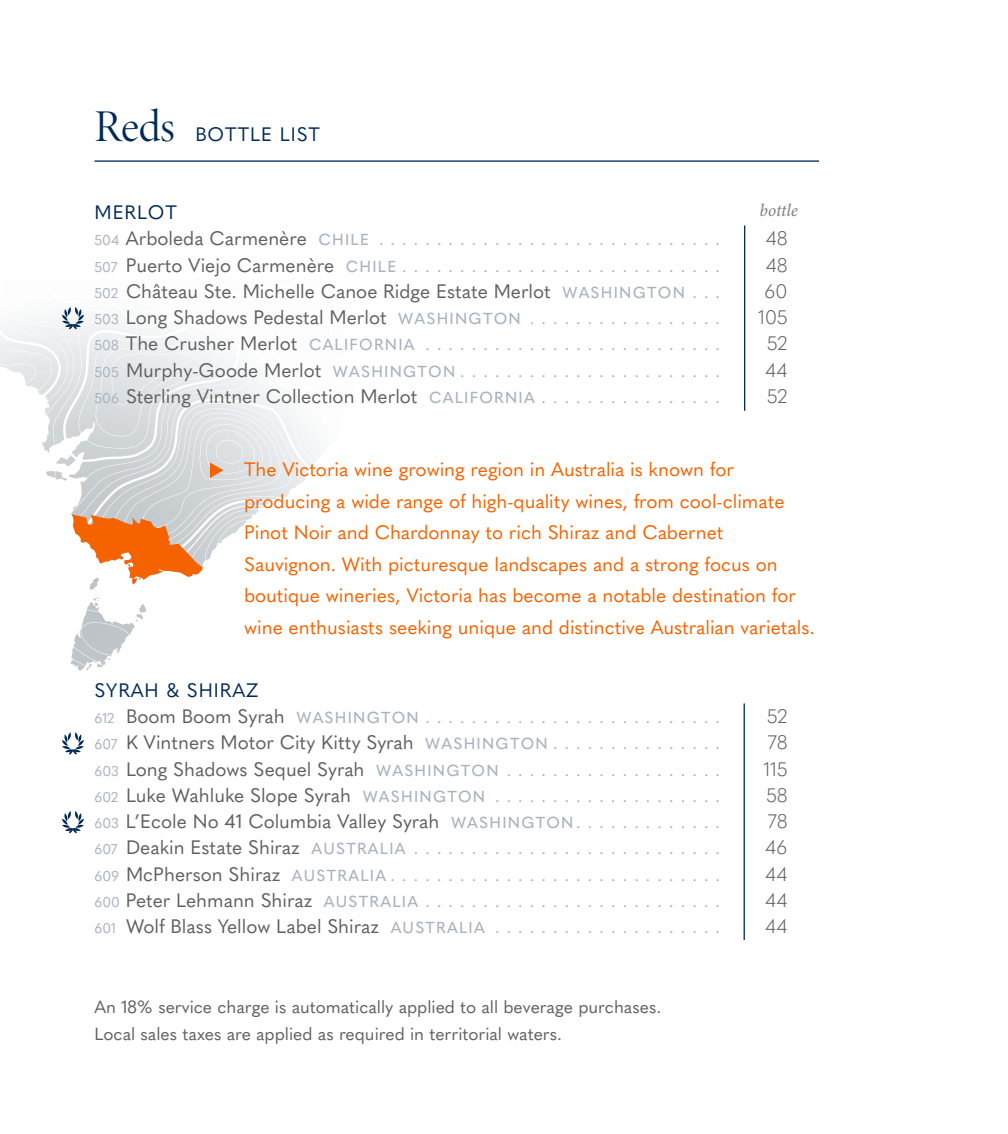
<style>
.page{position:relative;width:1008px;height:1134px;background:#fff}
.page>*{position:absolute;margin:0;border:0;box-sizing:border-box;transform-origin:0 0}
.t1{font:45.5px "Minion 3 Display";color:#002b58}
.t2{font:19.25px/31.5px "Quasimoda";color:#f56300}
.t3{font:19.25px "Quasimoda";color:#606060}
.t4{font:300 19.25px "Quasimoda";letter-spacing:.015em;color:#606060}
.t5{font:19.25px "Quasimoda";letter-spacing:.05em;color:#002b58}
.t6{font:17.5px/26.2px "Quasimoda";color:#606060}
.t7{font:italic 17.5px "Minion 3";letter-spacing:-.005em;color:#7d7e81}
.t8{font:500 15.75px "Quasimoda";letter-spacing:.08em;color:#a7b3c0}
.s1{font-weight:400;font-size:14px}
.s2{font-weight:400;font-size:19.25px;color:#606060}
.s3{font-size:14px;color:#a7b3c0}
.s4{font-weight:500;font-size:15.75px;color:#a7b3c0}
</style>
<div class="page">
<svg style="left:62px;top:811px;width:22px;height:22px"></svg>
<svg style="left:0;top:307px;width:322px;height:448px"></svg>
<hr style="left:94px;top:160px;width:725px;height:2px;background:#002b58">
<hr style="left:744px;top:225px;width:1px;height:186px;background:#002b58">
<hr style="left:744px;top:703px;width:1px;height:237px;background:#002b58">
<p class="t1" style="left:94px;top:96px;width:82px">Reds</p>
<p class="t5" style="left:196px;top:119px;width:126px">BOTTLE LIST</p>
<p class="t7" style="left:760px;top:198px;width:40px">bottle</p>
<p class="t5" style="left:94px;top:198px;width:84px">MERLOT</p>
<p class="t8" style="left:94px;top:228px;width:627px"><span class="s1">504</span> <span class="s2">Arboleda Carmenère</span> CHILE . . . . . . . . . . . . . . . . . . . . . . . . . . . . . .</p>
<p class="t4" style="left:766px;top:224px;width:23px">48</p>
<p class="t8" style="left:94px;top:254px;width:627px"><span class="s1">507</span> <span class="s2">Puerto Viejo Carmenère</span> CHILE . . . . . . . . . . . . . . . . . . . . . . . . . . . .</p>
<p class="t4" style="left:766px;top:250px;width:23px">48</p>
<p class="t3" style="left:94px;top:276px;width:627px"><span class="s3">502</span> Château Ste. Michelle Canoe Ridge Estate Merlot <span class="s4">WASHINGTON . . .</span></p>
<p class="t4" style="left:765px;top:276px;width:24px">60</p>
<p class="t8" style="left:94px;top:306px;width:627px"><span class="s1">503</span> <span class="s2">Long Shadows Pedestal Merlot</span> WASHINGTON . . . . . . . . . . . . . . . . .</p>
<p class="t4" style="left:758px;top:303px;width:31px">105</p>
<p class="t8" style="left:94px;top:333px;width:627px"><span class="s1">508</span> <span class="s2">The Crusher Merlot</span> CALIFORNIA . . . . . . . . . . . . . . . . . . . . . . . . . .</p>
<p class="t4" style="left:767px;top:329px;width:22px">52</p>
<p class="t8" style="left:94px;top:359px;width:627px"><span class="s1">505</span> <span class="s2">Murphy-Goode Merlot</span> WASHINGTON . . . . . . . . . . . . . . . . . . . . . . .</p>
<p class="t4" style="left:765px;top:355px;width:24px">44</p>
<p class="t3" style="left:94px;top:381px;width:627px"><span class="s3">506</span> Sterling Vintner Collection Merlot <span class="s4">CALIFORNIA . . . . . . . . . . . . . . . .</span></p>
<p class="t4" style="left:767px;top:381px;width:22px">52</p>
<p class="t2" style="left:244px;top:453px;width:572px">The Victoria wine growing region in Australia is known for producing a wide range of high-quality wines, from cool-climate Pinot Noir and Chardonnay to rich Shiraz and Cabernet Sauvignon. With picturesque landscapes and a strong focus on boutique wineries, Victoria has become a notable destination for wine enthusiasts seeking unique and distinctive Australian varietals.</p>
<p class="t5" style="left:94px;top:675px;width:165px">SYRAH &amp; SHIRAZ</p>
<p class="t8" style="left:94px;top:706px;width:627px"><span class="s1">612</span> <span class="s2">Boom Boom Syrah</span> WASHINGTON . . . . . . . . . . . . . . . . . . . . . . . . . .</p>
<p class="t4" style="left:767px;top:702px;width:22px">52</p>
<p class="t3" style="left:94px;top:728px;width:627px"><span class="s3">607</span> K Vintners Motor City Kitty Syrah <span class="s4">WASHINGTON . . . . . . . . . . . . . . .</span></p>
<p class="t4" style="left:768px;top:728px;width:21px">78</p>
<p class="t8" style="left:94px;top:758px;width:627px"><span class="s1">603</span> <span class="s2">Long Shadows Sequel Syrah</span> WASHINGTON . . . . . . . . . . . . . . . . . . .</p>
<p class="t4" style="left:763px;top:754px;width:26px">115</p>
<p class="t8" style="left:94px;top:784px;width:627px"><span class="s1">602</span> <span class="s2">Luke Wahluke Slope Syrah</span> WASHINGTON . . . . . . . . . . . . . . . . . . . .</p>
<p class="t4" style="left:767px;top:780px;width:22px">58</p>
<p class="t3" style="left:94px;top:807px;width:627px"><span class="s3">603</span> L’Ecole No 41 Columbia Valley Syrah <span class="s4">WASHINGTON . . . . . . . . . . . . .</span></p>
<p class="t4" style="left:768px;top:807px;width:21px">78</p>
<p class="t8" style="left:94px;top:837px;width:627px"><span class="s1">607</span> <span class="s2">Deakin Estate Shiraz</span> AUSTRALIA . . . . . . . . . . . . . . . . . . . . . . . . . . .</p>
<p class="t4" style="left:765px;top:833px;width:24px">46</p>
<p class="t8" style="left:94px;top:863px;width:627px"><span class="s1">609</span> <span class="s2">McPherson Shiraz</span> AUSTRALIA . . . . . . . . . . . . . . . . . . . . . . . . . . . . .</p>
<p class="t4" style="left:765px;top:859px;width:24px">44</p>
<p class="t8" style="left:94px;top:889px;width:627px"><span class="s1">600</span> <span class="s2">Peter Lehmann Shiraz</span> AUSTRALIA . . . . . . . . . . . . . . . . . . . . . . . . . .</p>
<p class="t4" style="left:765px;top:885px;width:24px">44</p>
<p class="t8" style="left:94px;top:916px;width:627px"><span class="s1">601</span> <span class="s2">Wolf Blass Yellow Label Shiraz</span> AUSTRALIA . . . . . . . . . . . . . . . . . . . .</p>
<p class="t4" style="left:765px;top:912px;width:24px">44</p>
<p class="t6" style="left:94px;top:993px;width:568px">An 18% service charge is automatically applied to all beverage purchases.<br>Local sales taxes are applied as required in territorial waters.</p>
</div>
